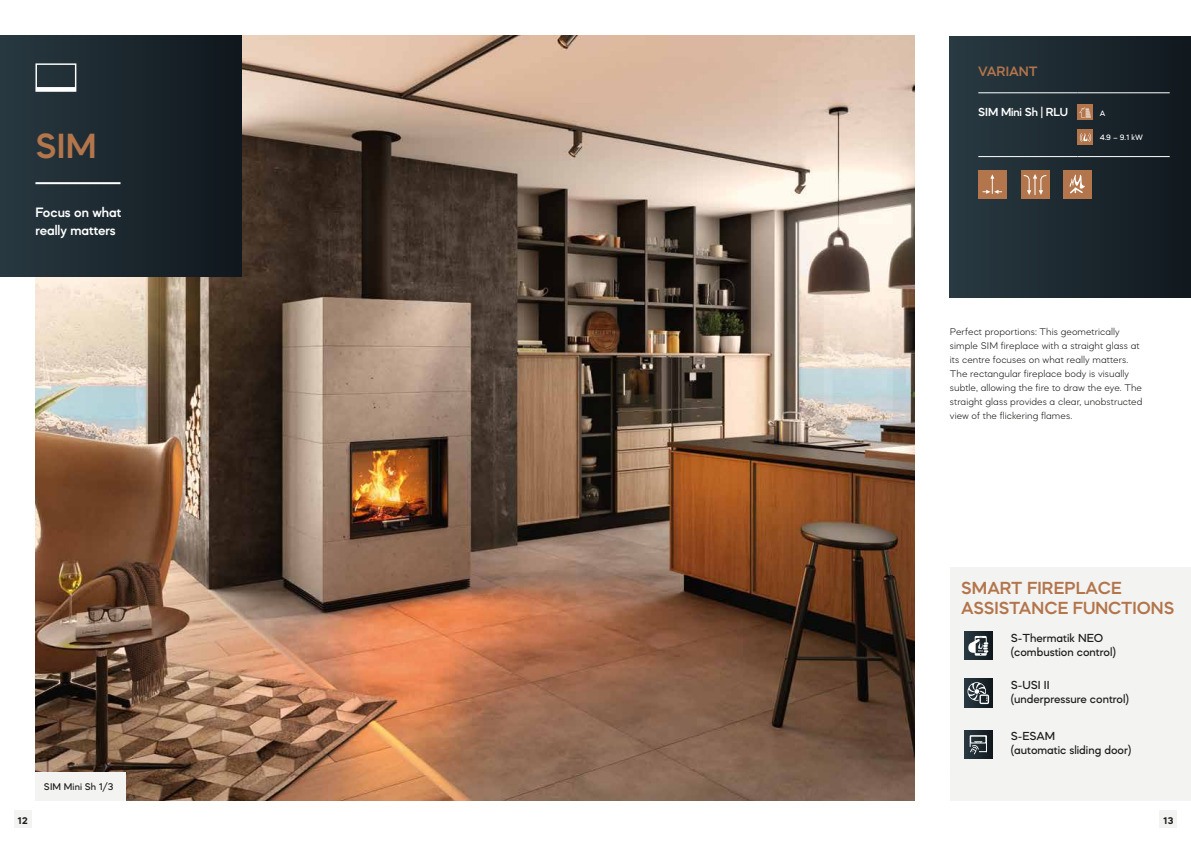
<style>
.page{position:relative;width:1191px;height:842px;background:#fff}
.page>*{position:absolute;margin:0;border:0;box-sizing:border-box;transform-origin:0 0}
.t1{font:600 36px "Mazzard M";color:#b3754b}
.t2{font:600 18px/20px "Mazzard M";color:#b3754b}
.t3{font:600 14px/18px "Mazzard M";color:#fff}
.t4{font:600 14px "Mazzard M";color:#b3754b}
.t5{font:500 12px/14px "Mazzard M";color:#1d1d1b}
.t6{font:600 12px "Mazzard M";letter-spacing:-.01em;color:#fff}
.t7{font:300 10px/14px "Mazzard M";letter-spacing:.005em;color:#1d1d1b}
.t8{font:500 10px "Mazzard M";letter-spacing:.015em;color:#1d1d1b}
.t9{font:700 10px "Mazzard M";color:#1d1d1b}
.t10{font:500 8px "Mazzard M";color:#fff}
</style>
<div class="page">
<div style="left:950px;top:36px;width:241px;height:262px;background:linear-gradient(to right,#2a3a42,#10181e)"></div>
<div style="left:978px;top:170px;width:28px;height:28px;background:#b3754b"></div>
<svg style="left:982px;top:174px;width:20px;height:20px"></svg>
<div style="left:1020px;top:170px;width:29px;height:28px;background:#b3754b"></div>
<svg style="left:1023px;top:174px;width:23px;height:21px"></svg>
<div style="left:1063px;top:170px;width:28px;height:28px;background:#b3754b"></div>
<svg style="left:1069px;top:175px;width:16px;height:18px"></svg>
<img style="left:35px;top:35px;width:879px;height:766px">
<div style="left:0;top:35px;width:241px;height:241px;background:linear-gradient(to right,#283841,#10171d)"></div>
<hr style="left:35px;top:182px;width:85px;height:2px;background:#fff">
<svg style="left:35px;top:63px;width:41px;height:29px"></svg>
<hr style="left:978px;top:92px;width:99px;height:1px;background:#fff">
<svg style="left:1077px;top:92px;width:17px;height:1px"></svg>
<hr style="left:1094px;top:92px;width:75px;height:1px;background:#fff">
<hr style="left:978px;top:156px;width:99px;height:1px;background:#fff">
<svg style="left:1077px;top:156px;width:17px;height:1px"></svg>
<hr style="left:1094px;top:156px;width:75px;height:1px;background:#fff">
<div style="left:1077px;top:104px;width:16px;height:16px;background:#b3754b"></div>
<svg style="left:1079px;top:107px;width:12px;height:10px"></svg>
<div style="left:1077px;top:129px;width:16px;height:16px;background:#b3754b"></div>
<svg style="left:1079px;top:133px;width:12px;height:9px"></svg>
<div style="left:950px;top:567px;width:241px;height:204px;background:#f3f3f2"></div>
<div style="left:950px;top:771px;width:241px;height:30px;background:#f3f3f2"></div>
<div style="left:964px;top:632px;width:28px;height:28px;background:linear-gradient(to right,#293942,#121a20)"></div>
<svg style="left:968px;top:636px;width:20px;height:20px"></svg>
<div style="left:964px;top:679px;width:28px;height:28px;background:linear-gradient(to right,#293942,#121a20)"></div>
<svg style="left:967px;top:682px;width:22px;height:22px"></svg>
<div style="left:964px;top:730px;width:28px;height:28px;background:linear-gradient(to right,#2b3b44,#121a20)"></div>
<svg style="left:969px;top:735px;width:18px;height:19px"></svg>
<div style="left:35px;top:772px;width:91px;height:29px;background:#f3f3f2"></div>
<div style="left:14px;top:811px;width:17px;height:17px;background:#f3f3f2"></div>
<div style="left:1159px;top:811px;width:17px;height:17px;background:#f3f3f2"></div>
<h1 class="t1" style="left:35px;top:124px;width:63px">SIM</h1>
<h3 class="t3" style="left:35px;top:203px;width:87px">Focus on what really matters</h3>
<p class="t8" style="left:44px;top:780px;width:71px">SIM Mini Sh 1/3</p>
<h3 class="t4" style="left:978px;top:62px;width:61px">VARIANT</h3>
<p class="t6" style="left:978px;top:104px;width:91px">SIM Mini Sh | RLU</p>
<p class="t10" style="left:1099px;top:108px;width:7px">A</p>
<p class="t10" style="left:1099px;top:133px;width:45px">4.9 – 9.1 kW</p>
<p class="t7" style="left:950px;top:324px;width:194px">Perfect proportions: This geometrically simple SIM fireplace with a straight glass at its centre focuses on what really matters.<br>The rectangular fireplace body is visually subtle, allowing the fire to draw the eye. The straight glass provides a clear, unobstructed view of the flickering flames.</p>
<h2 class="t2" style="left:961px;top:577px;width:215px">SMART FIREPLACE<br>ASSISTANCE FUNCTIONS</h2>
<p class="t5" style="left:1010px;top:630px;width:107px">S-Thermatik NEO (combustion control)</p>
<p class="t5" style="left:1010px;top:678px;width:120px">S-USI II<br>(underpressure control)</p>
<p class="t5" style="left:1010px;top:729px;width:122px">S-ESAM<br>(automatic sliding door)</p>
<p class="t9" style="left:18px;top:814px;width:12px">12</p>
<p class="t9" style="left:1163px;top:814px;width:12px">13</p>
</div>
